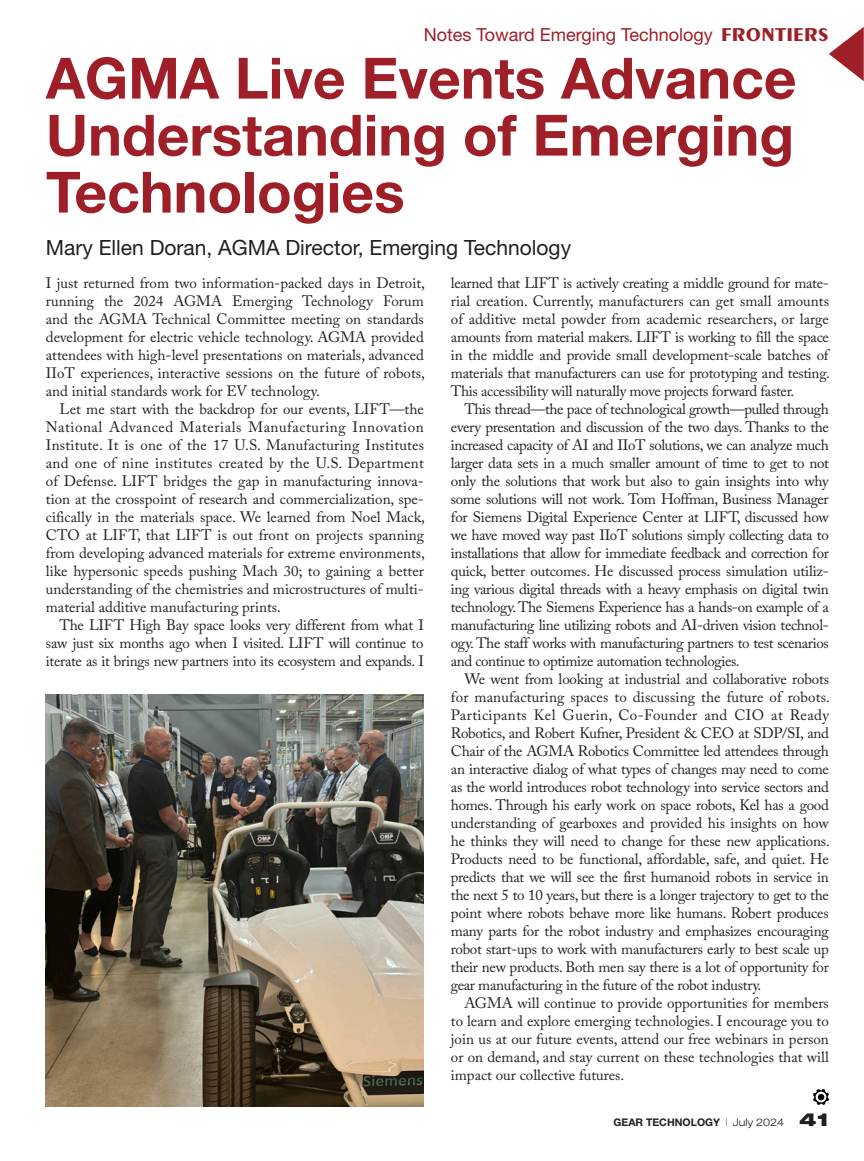
<style>
.page{position:relative;width:864px;height:1161px;background:#fff}
.page>*{position:absolute;margin:0;border:0;box-sizing:border-box;transform-origin:0 0}
._2024_Frontiers_Header{font:700 57px/57px "Helvetica Neue";color:#9e1f27;text-align:justify}
._2024_Article_Author{font:21px "Helvetica Neue";color:#231f20}
.t1{font:18px "Helvetica Neue";color:#9e1f27}
.t2{font:17.85px "Aquavit";letter-spacing:.07em;color:#9e1f27}
._2024_Body_Text{font:15px/18px "Adobe Caslon Pro";letter-spacing:-.02em;color:#231f20;text-align:justify}
._2024_Body_Text_after_Authors{font:15px/18px "Adobe Caslon Pro";color:#231f20;text-align:justify}
.t3{font:700 10.5px "Helvetica Neue";color:#231f20}
.s1{font-weight:100;font-stretch:condensed}
.s2{font-weight:300;font-stretch:expanded}
.s3{font-weight:900;font-stretch:expanded;font-size:18px}
</style>
<div class="page">
<img style="left:814px;top:1090px;width:15px;height:15px">
<img style="left:46px;top:695px;width:378px;height:412px">
<svg style="left:829px;top:27px;width:35px;height:54px"></svg>
<p class="t2" style="left:722px;top:23px;width:108px">FRONTIERS</p>
<p class="t1" style="left:424px;top:23px;width:290px">Notes Toward Emerging Technology</p>
<p class="_2024_Frontiers_Header" style="left:46px;top:48px;width:752px">AGMA Live Events Advance Understanding of Emerging Technologies</p>
<p class="_2024_Article_Author" style="left:46px;top:235px;width:527px">Mary Ellen Doran, AGMA Director, Emerging Technology</p>
<p class="_2024_Body_Text_after_Authors" style="left:46px;top:274px;width:381px">I just returned from two information-packed days in Detroit, running the 2024 AGMA Emerging Technology Forum and the AGMA Technical Committee meeting on standards development for electric vehicle technology. AGMA provided attendees with high-level presentations on materials, advanced IIoT experiences, interactive sessions on the future of robots, and initial standards work for EV technology.</p>
<p class="_2024_Body_Text" style="left:46px;top:400px;width:381px;text-indent:13px">Let me start with the backdrop for our events, LIFT—the National Advanced Materials Manufacturing Innovation Institute. It is one of the 17 U.S. Manufacturing Institutes and one of nine institutes created by the U.S. Department of Defense. LIFT bridges the gap in manufacturing innova&shy;tion at the crosspoint of research and commercialization, spe&shy;cifically in the materials space. We learned from Noel Mack, CTO at LIFT, that LIFT is out front on projects spanning from developing advanced materials for extreme environments, like hypersonic speeds pushing Mach 30; to gaining a better understanding of the chemistries and microstructures of multi&shy;material additive manufacturing prints.</p>
<p class="_2024_Body_Text" style="left:46px;top:616px;width:380px;text-indent:13px">The LIFT High Bay space looks very different from what I saw just six months ago when I visited. LIFT will continue to iterate as it brings new partners into its ecosystem and expands. I</p>
<p class="_2024_Body_Text" style="left:451px;top:274px;width:381px">learned that LIFT is actively creating a middle ground for mate&shy;rial creation. Currently, manufacturers can get small amounts of additive metal powder from academic researchers, or large amounts from material makers. LIFT is working to fill the space in the middle and provide small development-scale batches of materials that manufacturers can use for prototyping and testing.<br>This accessibility will naturally move projects forward faster.</p>
<p class="_2024_Body_Text" style="left:451px;top:400px;width:380px;text-indent:14px">This thread—the pace of technological growth—pulled through every presentation and discussion of the two days. Thanks to the increased capacity of AI and IIoT solutions, we can analyze much larger data sets in a much smaller amount of time to get to not only the solutions that work but also to gain insights into why some solutions will not work. Tom Hoffman, Business Manager for Siemens Digital Experience Center at LIFT, discussed how we have moved way past IIoT solutions simply collecting data to installations that allow for immediate feedback and correction for quick, better outcomes. He discussed process simulation utiliz&shy;ing various digital threads with a heavy emphasis on digital twin technology. The Siemens Experience has a hands-on example of a manufacturing line utilizing robots and AI-driven vision technol&shy;ogy. The staff works with manufacturing partners to test scenarios and continue to optimize automation technologies.</p>
<p class="_2024_Body_Text" style="left:451px;top:670px;width:381px;text-indent:14px">We went from looking at industrial and collaborative robots for manufacturing spaces to discussing the future of robots.<br>Participants Kel Guerin, Co-Founder and CIO at Ready Robotics, and Robert Kufner, President &amp; CEO at SDP/SI, and Chair of the AGMA Robotics Committee led attendees through an interactive dialog of what types of changes may need to come as the world introduces robot technology into service sectors and homes. Through his early work on space robots, Kel has a good understanding of gearboxes and provided his insights on how he thinks they will need to change for these new applications.<br>Products need to be functional, affordable, safe, and quiet. He predicts that we will see the first humanoid robots in service in the next 5 to 10 years, but there is a longer trajectory to get to the point where robots behave more like humans. Robert produces many parts for the robot industry and emphasizes encouraging robot start-ups to work with manufacturers early to best scale up their new products. Both men say there is a lot of opportunity for gear manufacturing in the future of the robot industry.</p>
<p class="_2024_Body_Text" style="left:451px;top:994px;width:380px;text-indent:14px">AGMA will continue to provide opportunities for members to learn and explore emerging technologies. I encourage you to join us at our future events, attend our free webinars in person or on demand, and stay current on these technologies that will impact our collective futures.</p>
<p class="t3" style="left:614px;top:1116px;width:217px">GEAR TECHNOLOGY <span class="s1">|</span> <span class="s2">July 2024</span> <span class="s3">41</span></p>
</div>
